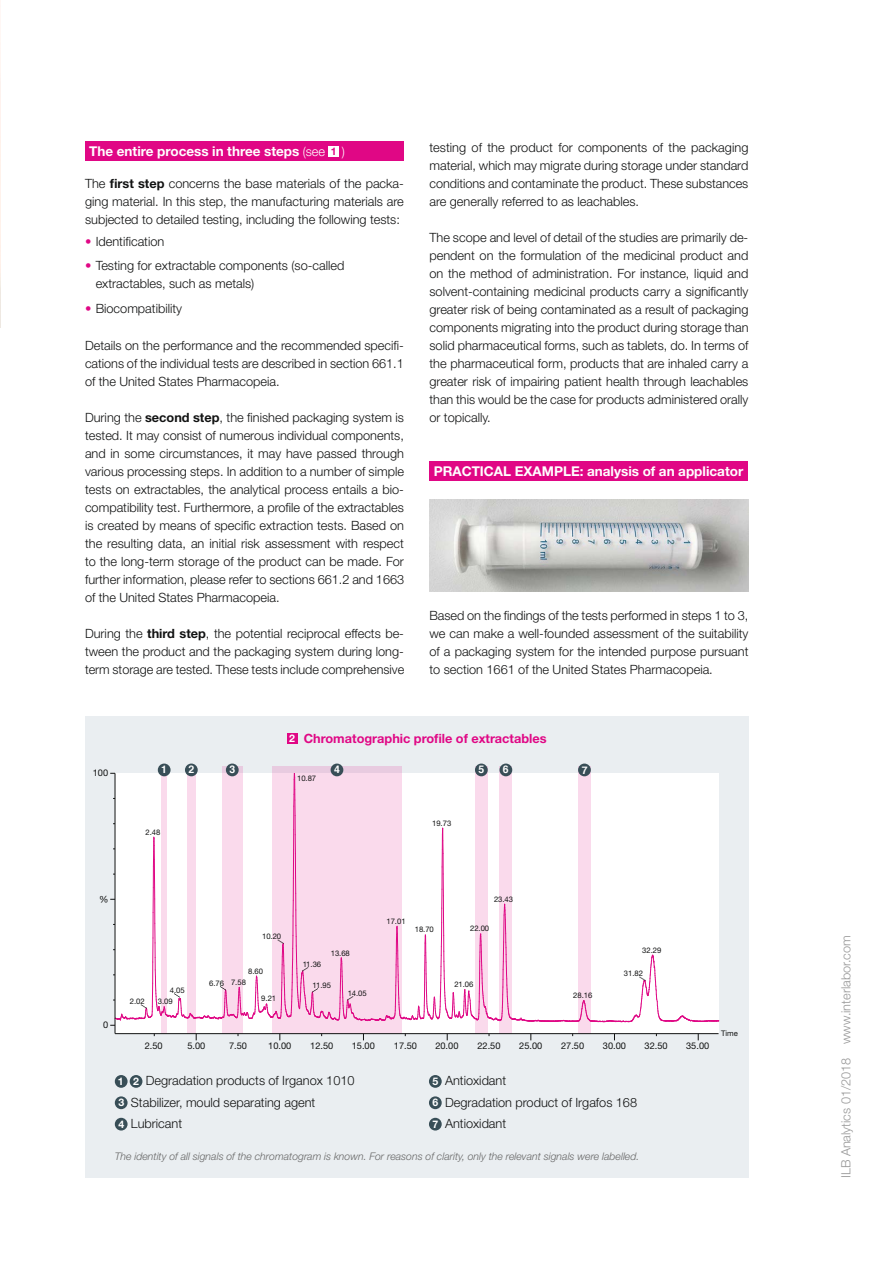
<style>
.page{position:relative;width:893px;height:1263px;background:#fff}
.page>*{position:absolute;margin:0;border:0;box-sizing:border-box;transform-origin:0 0}
.t1{font:700 13.5px "Helvetica Neue";color:#fff}
.t2{font:300 12.75px/18px "Helvetica Neue";color:#111212;text-align:justify}
.t3{font:700 12.75px "Helvetica Neue";color:#e00785}
.t4{font:300 12.75px "Helvetica Neue";color:#989898}
.t5{font:italic 300 10.5px "Helvetica Neue";color:#676767}
.t6{font:700 10.5px "Helvetica";color:#fff}
.t7{font:9.3px "Helvetica Neue";color:#111212}
.t8{font:7.65px "Helvetica Neue";letter-spacing:-.005em;color:#111212}
.s1{font-weight:300;font-size:12.75px}
.s2{font-size:10.5px;color:#e00785}
.s3{font-weight:700}
.s4{font-weight:700;color:#e00785}
.s5{font-size:10.5px;color:#fff}
.s6{font-weight:700;font-size:10.5px;color:#fff}
</style>
<div class="page">
<img style="left:0;top:0;width:1px;height:327px">
<hr style="left:0;top:223px;width:1px;height:147px;background:#fff">
<div style="left:85px;top:141px;width:319px;height:20px;background:#e00785"></div>
<div style="left:329px;top:146px;width:10px;height:11px;background:#fff"></div>
<div style="left:429px;top:461px;width:319px;height:20px;background:#e00785"></div>
<div style="left:85px;top:716px;width:663px;height:462px;background:#eaeef1"></div>
<div style="left:287px;top:733px;width:10px;height:11px;background:#e00785"></div>
<div style="left:272px;top:766px;width:130px;height:268px;background:#e8cbe0"></div>
<div style="left:158px;top:763px;width:13px;height:13px;background:#384e57;border-radius:50%"></div>
<div style="left:185px;top:763px;width:13px;height:13px;background:#384e57;border-radius:50%"></div>
<div style="left:226px;top:763px;width:13px;height:13px;background:#384e57;border-radius:50%"></div>
<div style="left:331px;top:763px;width:12px;height:13px;background:#384e57;border-radius:50%"></div>
<div style="left:475px;top:763px;width:13px;height:13px;background:#384e57;border-radius:50%"></div>
<div style="left:499px;top:763px;width:13px;height:13px;background:#384e57;border-radius:50%"></div>
<div style="left:578px;top:763px;width:13px;height:13px;background:#384e57;border-radius:50%"></div>
<svg style="left:110px;top:773px;width:609px;height:358px"></svg>
<div style="left:115px;top:1075px;width:13px;height:13px;background:#384e57;border-radius:50%"></div>
<div style="left:130px;top:1075px;width:12px;height:13px;background:#384e57;border-radius:50%"></div>
<div style="left:115px;top:1096px;width:13px;height:13px;background:#384e57;border-radius:50%"></div>
<div style="left:115px;top:1118px;width:13px;height:12px;background:#384e57;border-radius:50%"></div>
<div style="left:429px;top:1075px;width:13px;height:13px;background:#384e57;border-radius:50%"></div>
<div style="left:429px;top:1096px;width:13px;height:13px;background:#384e57;border-radius:50%"></div>
<div style="left:429px;top:1118px;width:13px;height:12px;background:#384e57;border-radius:50%"></div>
<img style="left:429px;top:500px;width:319px;height:91px">
<p class="t1" style="left:89px;top:143px;width:257px">The entire process in three steps <span class="s1">(see</span> <span class="s2">1</span> <span class="s1">)</span></p>
<p class="t2" style="left:85px;top:174px;width:320px">The <span class="s3">first step</span> concerns the base materials of the packa&shy;ging material. In this step, the manufacturing materials are subjected to detailed testing, including the following tests:</p>
<p class="t2" style="left:85px;top:232px;width:81px"><span class="s4">•</span> Identification</p>
<p class="t2" style="left:96px;top:257px;width:250px;text-indent:-11px"><span class="s4">•</span> Testing for extractable components (so-called extractables, such as metals)</p>
<p class="t2" style="left:85px;top:299px;width:99px"><span class="s4">•</span> Biocompatibility</p>
<p class="t2" style="left:85px;top:336px;width:320px">Details on the performance and the recommended specifi&shy;cations of the individual tests are described in section 661.1 of the United States Pharmacopeia.</p>
<p class="t2" style="left:85px;top:408px;width:321px">During the <span class="s3">second step</span>, the finished packaging system is tested. It may consist of numerous individual components, and in some circumstances, it may have passed through various processing steps. In addition to a number of simple tests on extractables, the analytical process entails a bio&shy;compatibility test. Furthermore, a profile of the extractables is created by means of specific extraction tests. Based on the resulting data, an initial risk assessment with respect to the long-term storage of the product can be made. For further information, please refer to sections 661.2 and 1663 of the United States Pharmacopeia.</p>
<p class="t2" style="left:85px;top:624px;width:321px">During the <span class="s3">third step</span>, the potential reciprocal effects be&shy;tween the product and the packaging system during long&shy;term storage are tested. These tests include comprehensive</p>
<p class="t2" style="left:429px;top:138px;width:320px">testing of the product for components of the packaging material, which may migrate during storage under standard conditions and contaminate the product. These substances are generally referred to as leachables.</p>
<p class="t2" style="left:429px;top:228px;width:321px">The scope and level of detail of the studies are primarily de&shy;pendent on the formulation of the medicinal product and on the method of administration. For instance, liquid and solvent-containing medicinal products carry a significantly greater risk of being contaminated as a result of packaging components migrating into the product during storage than solid pharmaceutical forms, such as tablets, do. In terms of the pharmaceutical form, products that are inhaled carry a greater risk of impairing patient health through leachables than this would be the case for products administered orally or topically.</p>
<p class="t1" style="left:434px;top:463px;width:311px">PRACTICAL EXAMPLE: analysis of an applicator</p>
<p class="t2" style="left:429px;top:606px;width:320px">Based on the findings of the tests performed in steps 1 to 3, we can make a well-founded assessment of the suitability of a packaging system for the intended purpose pursuant to section 1661 of the United States Pharmacopeia.</p>
<p class="t7" style="left:93px;top:767px;width:17px">100</p>
<p class="t3" style="left:289px;top:731px;width:259px"><span class="s5">2</span> Chromatographic profile of extractables</p>
<p class="t6" style="left:161px;top:761px;width:7px">1</p>
<p class="t6" style="left:188px;top:761px;width:7px">2</p>
<p class="t6" style="left:229px;top:761px;width:7px">3</p>
<p class="t6" style="left:334px;top:761px;width:7px">4</p>
<p class="t6" style="left:478px;top:761px;width:7px">5</p>
<p class="t6" style="left:503px;top:761px;width:7px">6</p>
<p class="t6" style="left:582px;top:761px;width:7px">7</p>
<p class="t8" style="left:146px;top:827px;width:16px">2.48</p>
<p class="t8" style="left:297px;top:774px;width:21px">10.87</p>
<p class="t8" style="left:432px;top:818px;width:21px">19.73</p>
<p class="t7" style="left:108px;top:905px;width:11px;rotate:-180deg">%</p>
<p class="t7" style="left:103px;top:1019px;width:7px">0</p>
<p class="t8" style="left:130px;top:996px;width:16px">2.02</p>
<p class="t8" style="left:170px;top:985px;width:16px">4.05</p>
<p class="t8" style="left:158px;top:997px;width:16px">3.09</p>
<p class="t8" style="left:262px;top:932px;width:21px">10.20</p>
<p class="t8" style="left:248px;top:966px;width:16px">8.60</p>
<p class="t8" style="left:209px;top:978px;width:38px">6.76 7.58</p>
<p class="t8" style="left:261px;top:994px;width:16px">9.21</p>
<p class="t8" style="left:331px;top:948px;width:21px">13.68</p>
<p class="t8" style="left:303px;top:959px;width:20px">11.36</p>
<p class="t8" style="left:312px;top:980px;width:20px">11.95</p>
<p class="t8" style="left:348px;top:988px;width:21px">14.05</p>
<p class="t8" style="left:386px;top:916px;width:21px">17.01</p>
<p class="t8" style="left:415px;top:925px;width:21px">18.70</p>
<p class="t8" style="left:494px;top:894px;width:21px">23.43</p>
<p class="t8" style="left:470px;top:924px;width:21px">22.00</p>
<p class="t8" style="left:454px;top:980px;width:21px">21.06</p>
<p class="t8" style="left:573px;top:991px;width:21px">28.16</p>
<p class="t8" style="left:642px;top:945px;width:21px">32.29</p>
<p class="t8" style="left:624px;top:969px;width:21px">31.82</p>
<p class="t7" style="left:145px;top:1040px;width:19px">2.50</p>
<p class="t7" style="left:187px;top:1040px;width:19px">5.00</p>
<p class="t7" style="left:229px;top:1040px;width:19px">7.50</p>
<p class="t7" style="left:268px;top:1040px;width:25px">10.00</p>
<p class="t7" style="left:310px;top:1040px;width:25px">12.50</p>
<p class="t7" style="left:352px;top:1040px;width:25px">15.00</p>
<p class="t7" style="left:394px;top:1040px;width:25px">17.50</p>
<p class="t7" style="left:435px;top:1040px;width:25px">20.00</p>
<p class="t7" style="left:477px;top:1040px;width:25px">22.50</p>
<p class="t7" style="left:519px;top:1040px;width:25px">25.00</p>
<p class="t7" style="left:561px;top:1040px;width:25px">27.50</p>
<p class="t7" style="left:603px;top:1040px;width:25px">30.00</p>
<p class="t7" style="left:645px;top:1040px;width:25px">32.50</p>
<p class="t7" style="left:686px;top:1040px;width:25px">35.00</p>
<p class="t2" style="left:118px;top:1070px;width:238px;line-height:21.5px;text-align:left"><span class="s6">1 2</span> Degradation products of Irganox 1010<br><span class="s6">3</span> Stabilizer, mould separating agent<br><span class="s6">4</span> Lubricant</p>
<p class="t2" style="left:433px;top:1070px;width:206px;line-height:21.5px;text-align:left"><span class="s6">5</span> Antioxidant<br><span class="s6">6</span> Degradation product of Irgafos 168<br><span class="s6">7</span> Antioxidant</p>
<p class="t5" style="left:115px;top:1150px;width:526px">The identity of all signals of the chromatogram is known. For reasons of clarity, only the relevant signals were labelled.</p>
<p class="t8" style="left:721px;top:1029px;width:18px">Time</p>
<p class="t4" style="left:838px;top:1178px;width:244px;rotate:-90deg">ILB Analytics 01/2018 www.interlabor.com</p>
</div>
